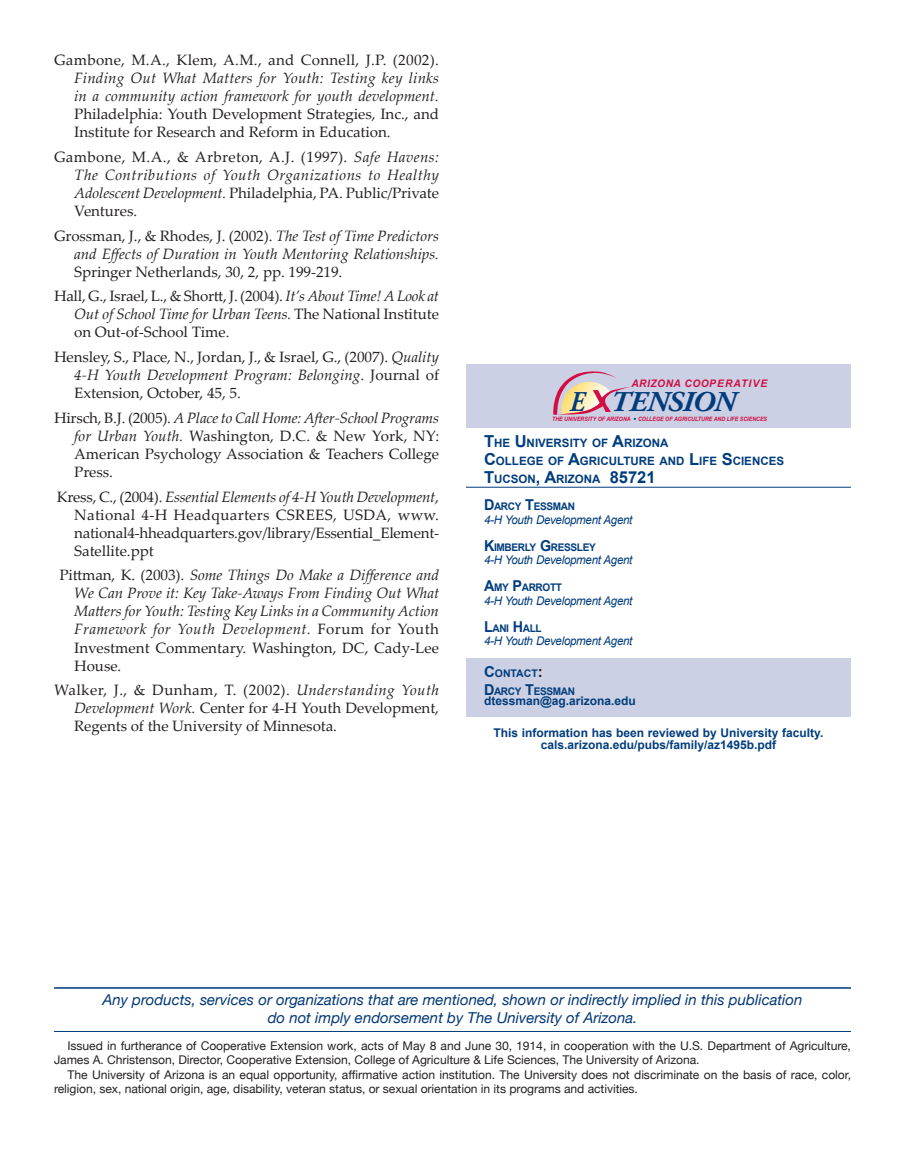
<style>
.page{position:relative;width:905px;height:1175px;background:#fff}
.page>*{position:absolute;margin:0;border:0;box-sizing:border-box;transform-origin:0 0}
.t1{font:italic 700 28.65px "Adobe Garamond Pro";letter-spacing:-.04em;color:#013d7d;scale:.87 1}
.t2{font:15px/18px "Palatino Linotype";color:#231f20;text-align:justify}
.t3{font:italic 15px/18px "Palatino Linotype";color:#231f20;text-align:justify}
.Subhead_1{font:italic 15px "Helvetica Neue";color:#013775}
.t4{font:700 15px "Arial";color:#231f20}
.t5{font:12px/14.4px "Helvetica Neue";color:#231f20}
.t6{font:700 12px "Arial";color:#013d7d}
.t7{font:italic 12px "Arial";letter-spacing:-.025em;color:#013d7d;scale:.96 1}
.t8{font:700 11.55px "Arial";color:#013d7d}
.t9{font:700 10.5px "Arial";letter-spacing:-.035em;color:#013d7d;scale:.96 1}
.t10{font:italic 700 10.5px "Arial";letter-spacing:.05em;color:#d20d44}
.t11{font:700 10.5px "Arial";letter-spacing:-.035em;color:#013d7d}
.t12{font:italic 700 6px "Arial";color:#d20d44;scale:.89 1}
.s1{font-style:italic}
.s2{font-style:normal}
.s3{font-size:16.5px}
.s4{font-size:15px}
</style>
<div class="page">
<hr style="left:54px;top:987px;width:796px;height:1px;background:#013775">
<hr style="left:54px;top:1031px;width:796px;height:1px;background:#013d7d">
<div style="left:466px;top:658px;width:384px;height:58px;background:#cbd0e4"></div>
<div style="left:466px;top:364px;width:384px;height:64px;background:#cbd0e4"></div>
<hr style="left:466px;top:487px;width:384px;height:1px;background:#013d7d">
<svg style="left:553px;top:371px;width:83px;height:49px"></svg>
<p class="t2" style="left:74px;top:50px;width:366px;text-indent:-20px">Gambone, M.A., Klem, A.M., and Connell, J.P. (2002).<br><span class="s1">Finding Out What Matters for Youth: Testing key links in a community action framework for youth development.<br></span>Philadelphia: Youth Development Strategies, Inc., and Institute for Research and Reform in Education.</p>
<p class="t3" style="left:74px;top:147px;width:366px;text-indent:-20px"><span class="s2">Gambone, M.A., &amp; Arbreton, A.J. (1997).</span> Safe Havens:<br>The Contributions of Youth Organizations to Healthy Adolescent Development. <span class="s2">Philadelphia, PA. Public/Private Ventures.</span></p>
<p class="t3" style="left:74px;top:226px;width:366px;text-indent:-20px"><span class="s2">Grossman, J., &amp; Rhodes, J. (2002).</span> The Test of Time Predictors and Effects of Duration in Youth Mentoring Relationships.<br><span class="s2">Springer Netherlands, 30, 2, pp. 199-219.</span></p>
<p class="t2" style="left:74px;top:287px;width:366px;text-indent:-20px">Hall, G., Israel, L., &amp; Shortt, J. (2004). <span class="s1">It’s About Time! A Look at Out of School Time for Urban Teens.</span> The National Institute on Out-of-School Time.</p>
<p class="t2" style="left:74px;top:347px;width:366px;text-indent:-20px">Hensley, S., Place, N., Jordan, J., &amp; Israel, G., (2007). <span class="s1">Quality 4-H Youth Development Program: Belonging</span>. Journal of Extension, October, 45, 5.</p>
<p class="t2" style="left:74px;top:408px;width:366px;text-indent:-20px">Hirsch, B.J. (2005). <span class="s1">A Place to Call Home: After-School Programs for Urban Youth.</span> Washington, D.C. &amp; New York, NY:<br>American Psychology Association &amp; Teachers College Press.</p>
<p class="t2" style="left:74px;top:487px;width:366px;text-indent:-18px">Kress, C., (2004). <span class="s1">Essential Elements of 4-H Youth Development</span>, National 4-H Headquarters CSREES, USDA, www. national4-hheadquarters.gov/library/Essential_Element-Satellite.ppt</p>
<p class="t3" style="left:74px;top:566px;width:366px;text-indent:-15px"><span class="s2">Pittman, K. (2003).</span> Some Things Do Make a Difference and We Can Prove it: Key Take-Aways From Finding Out What Matters for Youth: Testing Key Links in a Community Action Framework for Youth Development. <span class="s2">Forum for Youth Investment Commentary. Washington, DC, Cady-Lee House.</span></p>
<p class="t2" style="left:74px;top:680px;width:366px;text-indent:-20px">Walker, J., &amp; Dunham, T. (2002). <span class="s1">Understanding Youth Development Work.</span> Center for 4-H Youth Development, Regents of the University of Minnesota.</p>
<p class="t10" style="left:631px;top:377px;width:137px">ARIZONA COOPERATIVE</p>
<p class="t1" style="left:569px;top:385px;width:192px">E TENSION</p>
<p class="t12" style="left:552px;top:415px;width:243px">THE UNIVERSITY OF ARIZONA COLLEGE OF AGRICULTURE AND LIFE SCIENCES</p>
<p class="t8" style="left:484px;top:436px;width:186px"><span class="s3">T</span>HE <span class="s3">U</span>NIVERSITY OF <span class="s3">A</span>RIZONA</p>
<p class="t8" style="left:484px;top:454px;width:301px"><span class="s3">C</span>OLLEGE OF <span class="s3">A</span>GRICU LTU RE AND <span class="s3">L</span>IFE <span class="s3">S</span>CIENCES</p>
<p class="t8" style="left:484px;top:472px;width:173px"><span class="s3">T</span>UCSON<span class="s3">, A</span>RIZONA <span class="s3">85721</span></p>
<p class="t9" style="left:484px;top:500px;width:96px"><span class="s4">D</span>ARCY <span class="s4">T</span>ESSMAN</p>
<p class="t7" style="left:484px;top:512px;width:156px">4-H Youth Development Agent</p>
<p class="t9" style="left:484px;top:541px;width:118px"><span class="s4">K</span>IMBERLY <span class="s4">G</span> RESSLEY</p>
<p class="t7" style="left:484px;top:553px;width:156px">4-H Youth Development Agent</p>
<p class="t9" style="left:484px;top:581px;width:76px"><span class="s4">A</span>MY <span class="s4">P</span>ARROTT</p>
<p class="t7" style="left:484px;top:593px;width:156px">4-H Youth Development Agent</p>
<p class="t9" style="left:484px;top:622px;width:62px"><span class="s4">L</span>ANI <span class="s4">H</span>ALL</p>
<p class="t7" style="left:484px;top:634px;width:156px">4-H Youth Development Agent</p>
<p class="t11" style="left:484px;top:667px;width:35px"><span class="s4">C</span>ONTACT</p>
<p class="t4" style="left:538px;top:663px;width:6px">:</p>
<p class="t9" style="left:484px;top:685px;width:96px"><span class="s4">D</span>ARCY <span class="s4">T</span>ESSMAN</p>
<p class="t6" style="left:484px;top:694px;width:153px">dtessman@ag.arizona.edu</p>
<p class="t6" style="left:493px;top:725px;width:331px">This information has been reviewed by University faculty.</p>
<p class="t6" style="left:540px;top:738px;width:237px">cals.arizona.edu/pubs/family/az1495b.pdf</p>
<p class="Subhead_1" style="left:102px;top:990px;width:701px">Any products, services or organizations that are mentioned, shown or indirectly implied in this publication</p>
<p class="Subhead_1" style="left:268px;top:1008px;width:371px">do not imply endorsement by The University of Arizona.</p>
<p class="t5" style="left:54px;top:1038px;width:798px;text-indent:14px">Issued in furtherance of Cooperative Extension work, acts of May 8 and June 30, 1914, in cooperation with the U.S. Department of Agriculture,<br>James A. Christenson, Director, Cooperative Extension, College of Agriculture &amp; Life Sciences, The University of Arizona.</p>
<p class="t5" style="left:54px;top:1067px;width:798px;text-indent:14px">The University of Arizona is an equal opportunity, affirmative action institution. The University does not discriminate on the basis of race, color, religion, sex, national origin, age, disability, veteran status, or sexual orientation in its programs and activities.</p>
</div>
